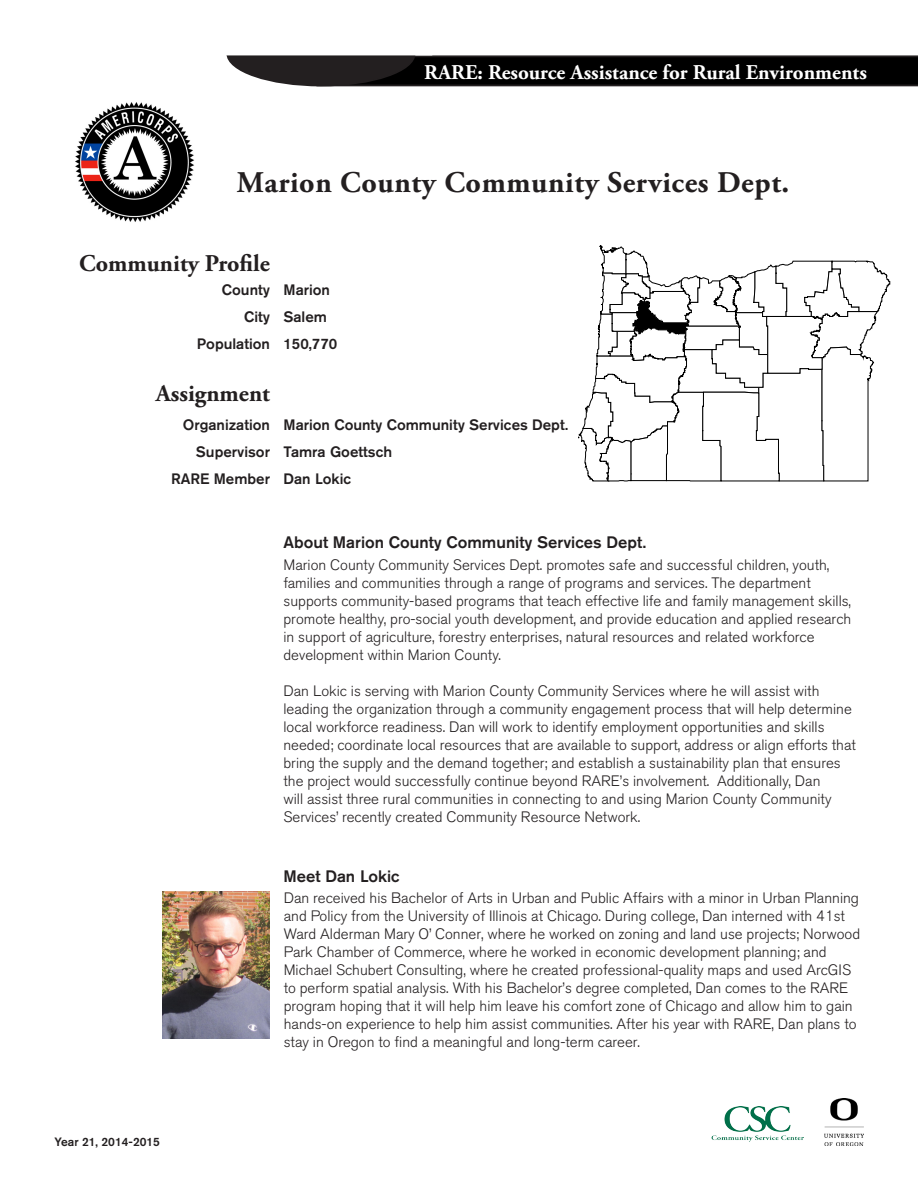
<style>
.page{position:relative;width:918px;height:1188px;background:#fff}
.page>*{position:absolute;margin:0;border:0;box-sizing:border-box;transform-origin:0 0}
.t1{font:700 30px "Adobe Garamond Pro";letter-spacing:.02em;color:#231f20}
.t2{font:700 24px "Adobe Garamond Pro";color:#231f20}
.t3{font:700 21px "Adobe Garamond Pro";color:#fff}
.t4{font:500 16.5px "Akzidenz Grotesk BQ";color:#231f20}
.t5{font:300 15px/18px "Akzidenz Grotesk BQ";color:#231f20}
.t6{font:500 15px "Akzidenz Grotesk BQ";color:#231f20}
.t7{font:500 12px "Akzidenz Grotesk BQ";color:#231f20}
</style>
<div class="page">
<svg style="left:337px;top:55px;width:581px;height:31px;background:#070606"></svg>
<div style="left:227px;top:21px;width:188px;height:65px;background:#231f20;border-radius:50%"></div>
<div style="left:188px;top:11px;width:244px;height:44px;background:#fff"></div>
<img style="left:711px;top:1107px;width:92px;height:35px">
<img style="left:825px;top:1098px;width:38px;height:48px">
<svg style="left:578px;top:245px;width:312px;height:236px"></svg>
<img style="left:75px;top:102px;width:119px;height:120px">
<img style="left:162px;top:891px;width:108px;height:148px">
<h3 class="t3" style="left:424px;top:60px;width:444px">RARE: Resource Assistance for Rural Environments</h3>
<p class="t1" style="left:237px;top:165px;width:554px">Marion County Community Services Dept.</p>
<p class="t2" style="left:79px;top:249px;width:192px">Community Profile</p>
<p class="t6" style="left:222px;top:281px;width:50px">County</p>
<p class="t6" style="left:244px;top:308px;width:27px">City</p>
<p class="t6" style="left:197px;top:335px;width:75px">Population</p>
<p class="t2" style="left:156px;top:380px;width:116px">Assignment</p>
<p class="t6" style="left:183px;top:415px;width:89px">Organization</p>
<p class="t6" style="left:196px;top:442px;width:76px">Supervisor</p>
<p class="t6" style="left:171px;top:469px;width:100px">RARE Member</p>
<p class="t6" style="left:284px;top:281px;width:48px">Marion</p>
<p class="t6" style="left:284px;top:308px;width:45px">Salem</p>
<p class="t6" style="left:284px;top:335px;width:55px">150,770</p>
<p class="t6" style="left:284px;top:415px;width:286px">Marion County Community Services Dept.</p>
<p class="t6" style="left:284px;top:442px;width:110px">Tamra Goettsch</p>
<p class="t6" style="left:284px;top:469px;width:69px">Dan Lokic</p>
<p class="t4" style="left:284px;top:532px;width:364px">About Marion County Community Services Dept.</p>
<p class="t5" style="left:284px;top:556px;width:569px">Marion County Community Services Dept. promotes safe and successful children, youth, families and communities through a range of programs and services. The department supports community-based programs that teach effective life and family management skills, promote healthy, pro-social youth development, and provide education and applied research in support of agriculture, forestry enterprises, natural resources and related workforce development within Marion County.</p>
<p class="t5" style="left:284px;top:682px;width:574px">Dan Lokic is serving with Marion County Community Services where he will assist with leading the organization through a community engagement process that will help determine local workforce readiness. Dan will work to identify employment opportunities and skills needed; coordinate local resources that are available to support, address or align efforts that bring the supply and the demand together; and establish a sustainability plan that ensures the project would successfully continue beyond RARE’s involvement. Additionally, Dan<br>will assist three rural communities in connecting to and using Marion County Community Services’ recently created Community Resource Network.</p>
<p class="t4" style="left:284px;top:866px;width:118px">Meet Dan Lokic</p>
<p class="t5" style="left:284px;top:889px;width:578px">Dan received his Bachelor of Arts in Urban and Public Affairs with a minor in Urban Planning and Policy from the University of Illinois at Chicago. During college, Dan interned with 41st Ward Alderman Mary O’ Conner, where he worked on zoning and land use projects; Norwood Park Chamber of Commerce, where he worked in economic development planning; and Michael Schubert Consulting, where he created professional-quality maps and used ArcGIS to perform spatial analysis. With his Bachelor’s degree completed, Dan comes to the RARE program hoping that it will help him leave his comfort zone of Chicago and allow him to gain hands-on experience to help him assist communities. After his year with RARE, Dan plans to stay in Oregon to find a meaningful and long-term career.</p>
<p class="t7" style="left:55px;top:1134px;width:107px">Year 21, 2014-2015</p>
</div>
